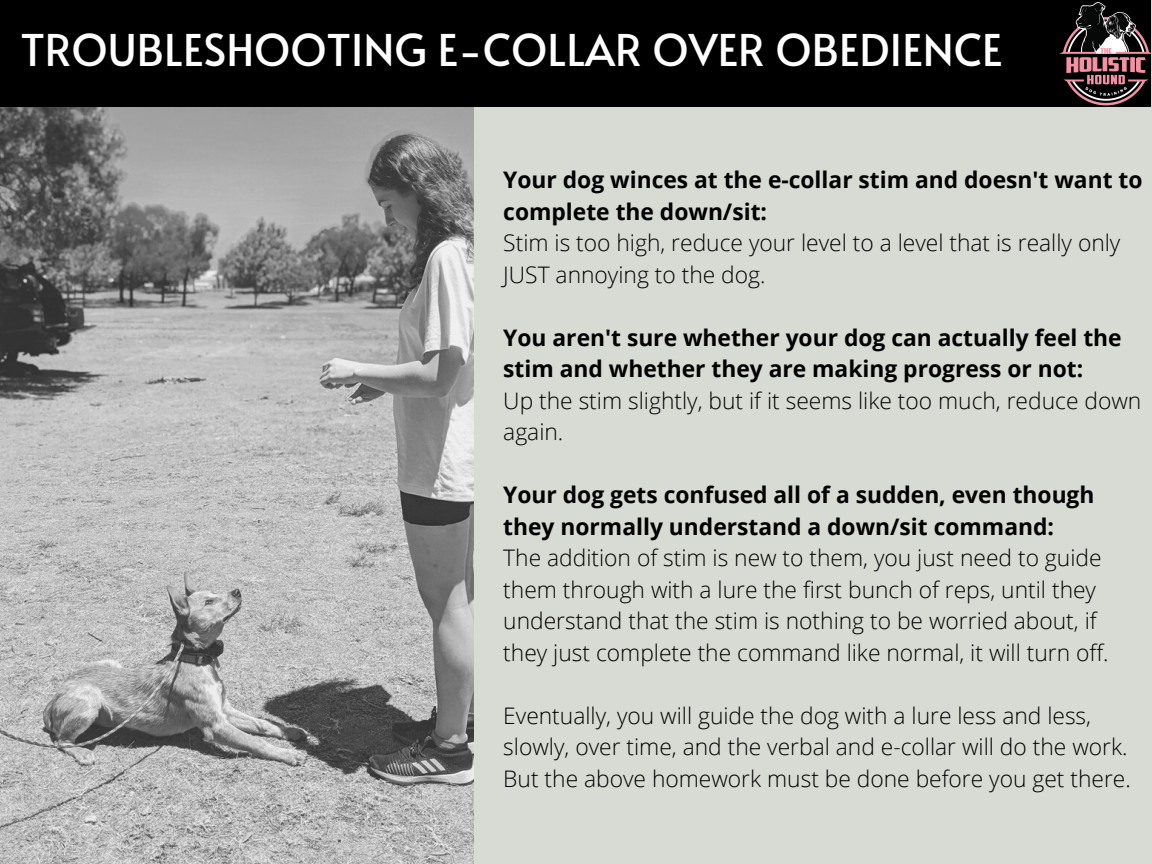
<style>
.page{position:relative;width:1152px;height:864px;background:#d7dbd4}
.page>*{position:absolute;margin:0;border:0;box-sizing:border-box;transform-origin:0 0}
.t1{font:43.65px "Alata";color:#fff}
.t2{font:300 22.8px/31.5px "Open Sans";color:#000}
.t3{font:700 22.8px/31.5px "Open Sans";color:#000}
</style>
<div class="page">
<div style="left:0;top:0;width:1145px;height:107px;background:#000"></div>
<img style="left:1059px;top:0;width:92px;height:107px">
<img style="left:0;top:107px;width:473px;height:757px">
<h1 class="t1" style="left:21px;top:18px;width:983px">TROUBLESHOOTING E-COLLAR OVER OBEDIENCE</h1>
<p class="t3" style="left:503px;top:163px;width:641px">Your dog winces at the e-collar stim and doesn't want to complete the down/sit:</p>
<p class="t2" style="left:503px;top:226px;width:619px">Stim is too high, reduce your level to a level that is really only<br>JUST annoying to the dog.</p>
<p class="t3" style="left:503px;top:321px;width:620px">You aren't sure whether your dog can actually feel the stim and whether they are making progress or not:</p>
<p class="t2" style="left:503px;top:384px;width:640px">Up the stim slightly, but if it seems like too much, reduce down again.</p>
<p class="t3" style="left:503px;top:478px;width:593px">Your dog gets confused all of a sudden, even though they normally understand a down/sit command:</p>
<p class="t2" style="left:503px;top:541px;width:607px">The addition of stim is new to them, you just need to guide them through with a lure the first bunch of reps, until they understand that the stim is nothing to be worried about, if they just complete the command like normal, it will turn off.</p>
<p class="t2" style="left:503px;top:699px;width:629px">Eventually, you will guide the dog with a lure less and less, slowly, over time, and the verbal and e-collar will do the work.<br>But the above homework must be done before you get there.</p>
</div>
